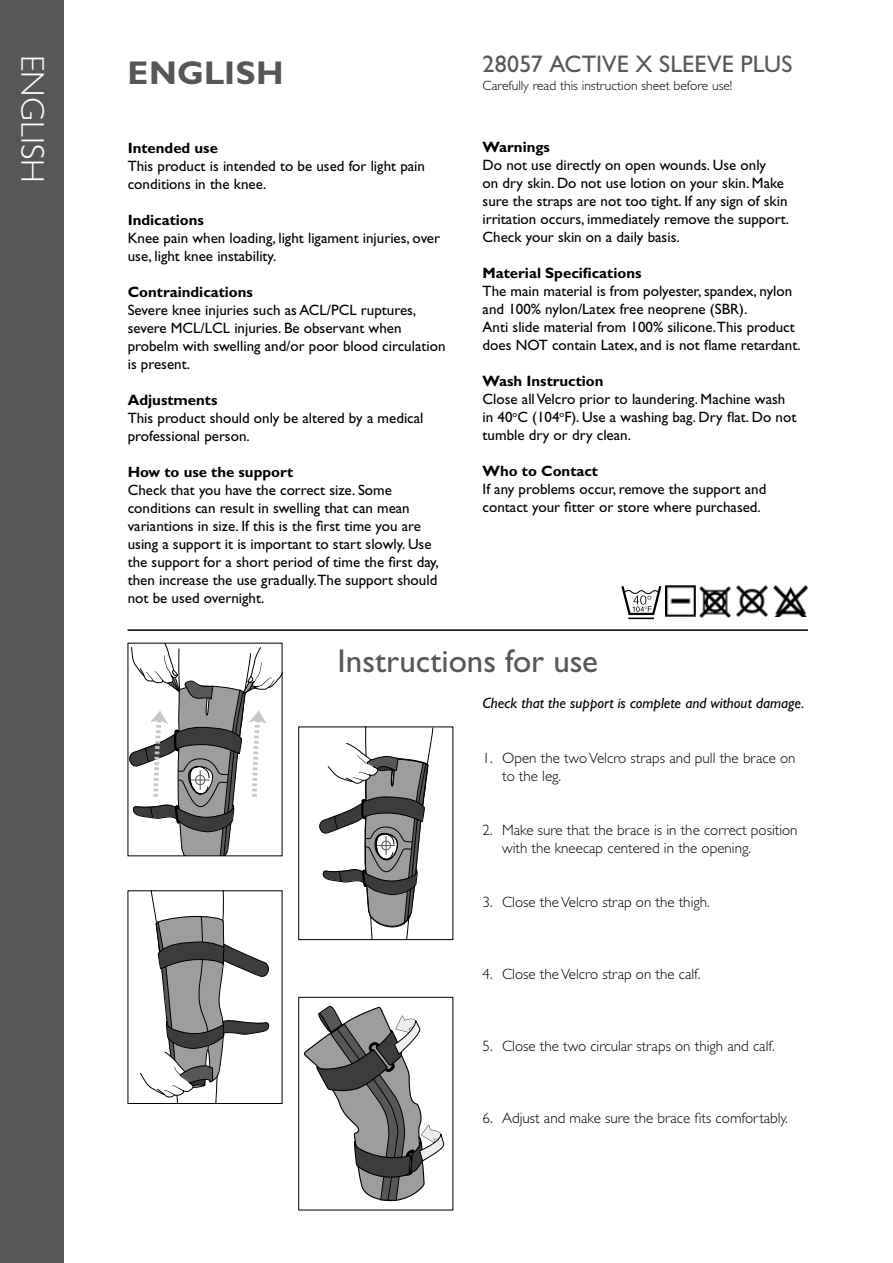
<style>
.page{position:relative;width:893px;height:1263px;background:#fff}
.page>*{position:absolute;margin:0;border:0;box-sizing:border-box;transform-origin:0 0}
.t1{font:33px "Gill Sans Std";color:#575756}
.t2{font:700 33px "Gill Sans Std";letter-spacing:.01em;color:#575756}
.t3{font:300 33px "Gill Sans Std";letter-spacing:.005em;color:#fff}
.t4{font:24px "Gill Sans Std";letter-spacing:.005em;color:#575756}
.t5{font:15px/18px "Gill Sans Std";color:#000}
.t6{font:300 15px/18px "Gill Sans Std";color:#000}
.t7{font:700 15px "Gill Sans Std";color:#000}
.t8{font:italic 15px "Gill Sans Std";color:#000}
.t9{font:300 13.5px "Gill Sans Std";color:#000}
</style>
<div class="page">
<hr style="left:128px;top:629px;width:680px;height:2px;background:#000">
<div style="left:0;top:0;width:64px;height:1263px;background:#575756"></div>
<svg style="left:621px;top:586px;width:40px;height:30px"></svg>
<hr style="left:628px;top:617px;width:26px;height:2px;background:#000">
<img style="left:665px;top:586px;width:30px;height:30px">
<img style="left:700px;top:586px;width:31px;height:31px">
<img style="left:736px;top:586px;width:31px;height:31px">
<img style="left:773px;top:585px;width:35px;height:31px">
<svg style="left:130px;top:645px;width:150px;height:209px"></svg>
<svg style="left:140px;top:892px;width:130px;height:210px"></svg>
<svg style="left:304px;top:1005px;width:141px;height:197px"></svg>
<svg style="left:319px;top:729px;width:114px;height:209px"></svg>
<h1 class="t3" style="left:51px;top:55px;width:129px;rotate:90deg">ENGLISH</h1>
<h1 class="t2" style="left:128px;top:54px;width:158px">ENGLISH</h1>
<h2 class="t4" style="left:483px;top:50px;width:311px">28057 ACTIVE X SLEEVE PLUS</h2>
<p class="t9" style="left:483px;top:78px;width:251px">Carefully read this instruction sheet before use!</p>
<p class="t7" style="left:128px;top:139px;width:92px">Intended use</p>
<p class="t5" style="left:128px;top:157px;width:299px">This product is intended to be used for light pain conditions in the knee.</p>
<p class="t7" style="left:128px;top:211px;width:78px">Indications</p>
<p class="t5" style="left:128px;top:229px;width:314px">Knee pain when loading, light ligament injuries, over use, light knee instability.</p>
<p class="t7" style="left:128px;top:283px;width:127px">Contraindications</p>
<p class="t5" style="left:128px;top:301px;width:319px">Severe knee injuries such as ACL/PCL ruptures, severe MCL/LCL injuries. Be observant when probelm with swelling and/or poor blood circulation is present.</p>
<p class="t7" style="left:128px;top:391px;width:91px">Adjustments</p>
<p class="t5" style="left:128px;top:409px;width:297px">This product should only be altered by a medical professional person.</p>
<p class="t7" style="left:128px;top:463px;width:167px">How to use the support</p>
<p class="t5" style="left:128px;top:481px;width:313px">Check that you have the correct size. Some conditions can result in swelling that can mean variantions in size. If this is the first time you are using a support it is important to start slowly. Use the support for a short period of time the first day, then increase the use gradually.The support should not be used overnight.</p>
<p class="t7" style="left:483px;top:138px;width:69px">Warnings</p>
<p class="t5" style="left:483px;top:156px;width:308px">Do not use directly on open wounds. Use only<br>on dry skin. Do not use lotion on your skin. Make sure the straps are not too tight. If any sign of skin irritation occurs, immediately remove the support.<br>Check your skin on a daily basis.</p>
<p class="t7" style="left:483px;top:264px;width:160px">Material Specifications</p>
<p class="t5" style="left:483px;top:282px;width:319px">The main material is from polyester, spandex, nylon and 100% nylon/Latex free neoprene (SBR).<br>Anti slide material from 100% silicone.This product does NOT contain Latex, and is not flame retardant.</p>
<p class="t7" style="left:483px;top:372px;width:122px">Wash Instruction</p>
<p class="t5" style="left:483px;top:390px;width:315px">Close all Velcro prior to laundering. Machine wash in 40<sup>o</sup>C (104<sup>o</sup>F). Use a washing bag. Dry flat. Do not tumble dry or dry clean.</p>
<p class="t7" style="left:483px;top:462px;width:117px">Who to Contact</p>
<p class="t5" style="left:483px;top:480px;width:285px">If any problems occur, remove the support and contact your fitter or store where purchased.</p>
<h1 class="t1" style="left:338px;top:642px;width:262px">Instructions for use</h1>
<p class="t8" style="left:483px;top:695px;width:323px">Check that the support is complete and without damage.</p>
<p class="t6" style="left:502px;top:749px;width:295px;text-indent:-20px">1. Open the two Velcro straps and pull the brace on to the leg.</p>
<p class="t6" style="left:502px;top:821px;width:297px;text-indent:-20px">2. Make sure that the brace is in the correct position with the kneecap centered in the opening.</p>
<p class="t6" style="left:483px;top:893px;width:229px">3. Close the Velcro strap on the thigh.</p>
<p class="t6" style="left:483px;top:965px;width:219px">4. Close the Velcro strap on the calf.</p>
<p class="t6" style="left:483px;top:1037px;width:294px">5. Close the two circular straps on thigh and calf.</p>
<p class="t6" style="left:483px;top:1109px;width:307px">6. Adjust and make sure the brace fits comfortably.</p>
</div>
